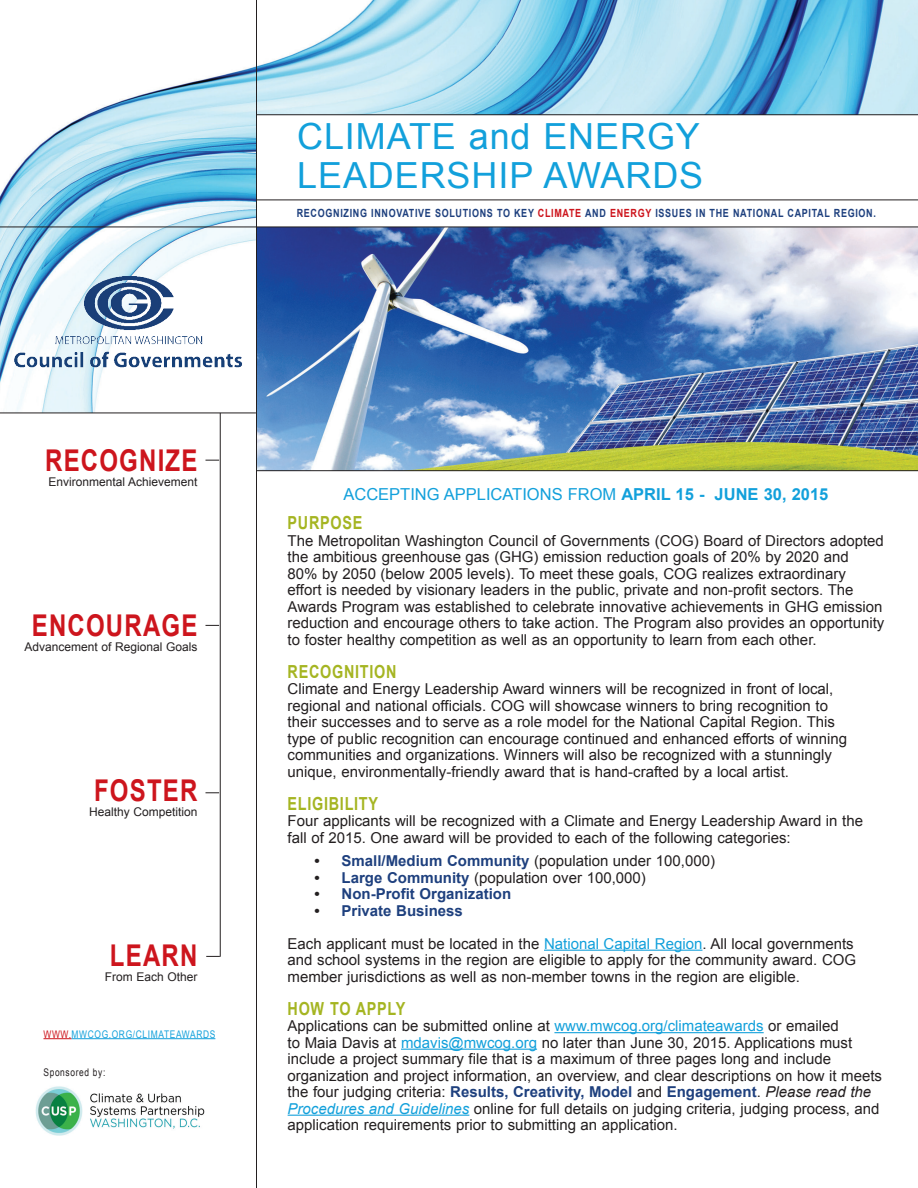
<style>
.page{position:relative;width:918px;height:1188px;background:#fff}
.page>*{position:absolute;margin:0;border:0;box-sizing:border-box;transform-origin:0 0}
.t1{font:36px/39px "Arial";letter-spacing:.025em;color:#12a0db}
.t2{font:700 30px "Arial";letter-spacing:.05em;color:#cd151d;scale:.8 1}
.t3{font:700 18px "Arial";letter-spacing:.05em;color:#a5b522;scale:.8 1}
.t4{font:16.5px "Arial";color:#12a0db}
.t5{font:15px/16.5px "Arial";color:#231f20}
.t6{font:700 15px "Arial";color:#1e407e}
.t7{font:12px "Arial";color:#231f20}
.t8{font:700 11.25px "Arial";letter-spacing:.075em;color:#1e407e;scale:.8 1}
.t9{font:10.5px "Arial";letter-spacing:.075em;color:#12a0db;scale:.8 1}
.t10{font:10.5px "Arial";letter-spacing:.075em;color:#231f20;scale:.8 1}
.s1{color:#cd151d}
.s2{font-weight:700}
.s3{font-weight:700;color:#1e407e}
.s4{color:#231f20}
.s5{color:#12a0db}
.s6{font-style:italic}
.s7{font-style:italic;color:#12a0db}
</style>
<div class="page">
<img style="left:0;top:0;width:918px;height:413px">
<img style="left:257px;top:228px;width:660px;height:242px">
<div style="left:256px;top:115px;width:662px;height:112px;background:#fff"></div>
<hr style="left:220px;top:413px;width:1px;height:544px;background:#231f20">
<hr style="left:0;top:413px;width:256px;height:1px;background:#231f20">
<hr style="left:544px;top:950px;width:158px;height:1px;background:#12a0db">
<hr style="left:554px;top:1032px;width:210px;height:1px;background:#12a0db">
<hr style="left:401px;top:1049px;width:136px;height:1px;background:#12a0db">
<hr style="left:288px;top:1115px;width:181px;height:1px;background:#12a0db">
<hr style="left:256px;top:200px;width:662px;height:1px;background:#231f20">
<hr style="left:257px;top:114px;width:661px;height:1px;background:#231f20">
<hr style="left:256px;top:0;width:1px;height:1188px;background:#231f20">
<hr style="left:0;top:227px;width:918px;height:1px;background:#231f20">
<hr style="left:257px;top:470px;width:661px;height:1px;background:#231f20">
<svg style="left:206px;top:460px;width:13px;height:1px"></svg>
<svg style="left:206px;top:625px;width:13px;height:1px"></svg>
<svg style="left:206px;top:792px;width:13px;height:1px"></svg>
<svg style="left:206px;top:956px;width:14px;height:1px"></svg>
<svg style="left:43px;top:1038px;width:29px;height:1px"></svg>
<hr style="left:72px;top:1038px;width:143px;height:1px;background:#12a0db">
<img style="left:0;top:271px;width:256px;height:101px">
<img style="left:35px;top:1086px;width:170px;height:50px">
<h1 class="t1" style="left:297px;top:118px;width:408px">CLIMATE and ENERGY<br>LEADERSHIP AWARDS</h1>
<p class="t8" style="left:297px;top:206px;width:725px">RECOGNIZING INNOVATIVE SOLUTIONS TO KEY <span class="s1">CLIMATE</span> AND <span class="s1">ENERGY</span> ISSUES IN THE NATIONAL CAPITAL REGION.</p>
<h2 class="t2" style="left:45px;top:441px;width:192px">RECOGNIZE</h2>
<p class="t7" style="left:48px;top:474px;width:151px">Environmental Achievement</p>
<h2 class="t2" style="left:32px;top:606px;width:209px">ENCOURAGE</h2>
<p class="t7" style="left:24px;top:639px;width:175px">Advancement of Regional Goals</p>
<h2 class="t2" style="left:94px;top:771px;width:131px">FOSTER</h2>
<p class="t7" style="left:89px;top:804px;width:110px">Healthy Competition</p>
<h2 class="t2" style="left:110px;top:936px;width:111px">LEARN</h2>
<p class="t7" style="left:105px;top:969px;width:94px">From Each Other</p>
<p class="t9" style="left:43px;top:1027px;width:216px"><span class="s1">WWW.</span>MWCOG.ORG/CLIMATEAWARDS</p>
<p class="t10" style="left:43px;top:1066px;width:79px">Sponsored by:</p>
<p class="t4" style="left:343px;top:484px;width:486px">ACCEPTING APPLICATIONS FROM <span class="s2">APRIL 15 - JUNE 30, 2015</span></p>
<p class="t3" style="left:288px;top:511px;width:95px">PURPOSE</p>
<p class="t5" style="left:288px;top:532px;width:598px">The Metropolitan Washington Council of Governments (COG) Board of Directors adopted the ambitious greenhouse gas (GHG) emission reduction goals of 20% by 2020 and<br>80% by 2050 (below 2005 levels). To meet these goals, COG realizes extraordinary<br>effort is needed by visionary leaders in the public, private and non-profit sectors. The Awards Program was established to celebrate innovative achievements in GHG emission reduction and encourage others to take action. The Program also provides an opportunity to foster healthy competition as well as an opportunity to learn from each other.</p>
<p class="t3" style="left:288px;top:660px;width:138px">RECOGNITION</p>
<p class="t5" style="left:288px;top:681px;width:561px">Climate and Energy Leadership Award winners will be recognized in front of local, regional and national officials. COG will showcase winners to bring recognition to their successes and to serve as a role model for the National Capital Region. This type of public recognition can encourage continued and enhanced efforts of winning communities and organizations. Winners will also be recognized with a stunningly unique, environmentally-friendly award that is hand-crafted by a local artist.</p>
<p class="t3" style="left:288px;top:792px;width:115px">ELIGIBILITY</p>
<p class="t5" style="left:288px;top:813px;width:577px">Four applicants will be recognized with a Climate and Energy Leadership Award in the fall of 2015. One award will be provided to each of the following categories:</p>
<p class="t5" style="left:315px;top:853px;width:402px"><span class="s2">•</span> <span class="s3">Small/Medium Community</span> (population under 100,000)</p>
<p class="t5" style="left:315px;top:869px;width:333px"><span class="s2">•</span> <span class="s3">Large Community</span> (population over 100,000)</p>
<p class="t6" style="left:315px;top:884px;width:198px"><span class="s4">•</span> Non-Profit Organization</p>
<p class="t6" style="left:315px;top:900px;width:150px"><span class="s4">•</span> Private Business</p>
<p class="t5" style="left:288px;top:935px;width:570px">Each applicant must be located in the <span class="s5">National Capital Region</span>. All local governments and school systems in the region are eligible to apply for the community award. COG member jurisdictions as well as non-member towns in the region are eligible.</p>
<p class="t3" style="left:288px;top:996px;width:149px">HOW TO APPLY</p>
<p class="t5" style="left:288px;top:1018px;width:596px">Applications can be submitted online at <span class="s5">www.mwcog.org/climateawards</span> or emailed<br>to Maia Davis at <span class="s5">mdavis@mwcog.org</span> no later than June 30, 2015. Applications must include a project summary file that is a maximum of three pages long and include organization and project information, an overview, and clear descriptions on how it meets the four judging criteria: <span class="s3">Results, Creativity, Model</span> and <span class="s3">Engagement</span>. <span class="s6">Please read the </span><span class="s7">Procedures and Guidelines</span> online for full details on judging criteria, judging process, and application requirements prior to submitting an application.</p>
</div>
